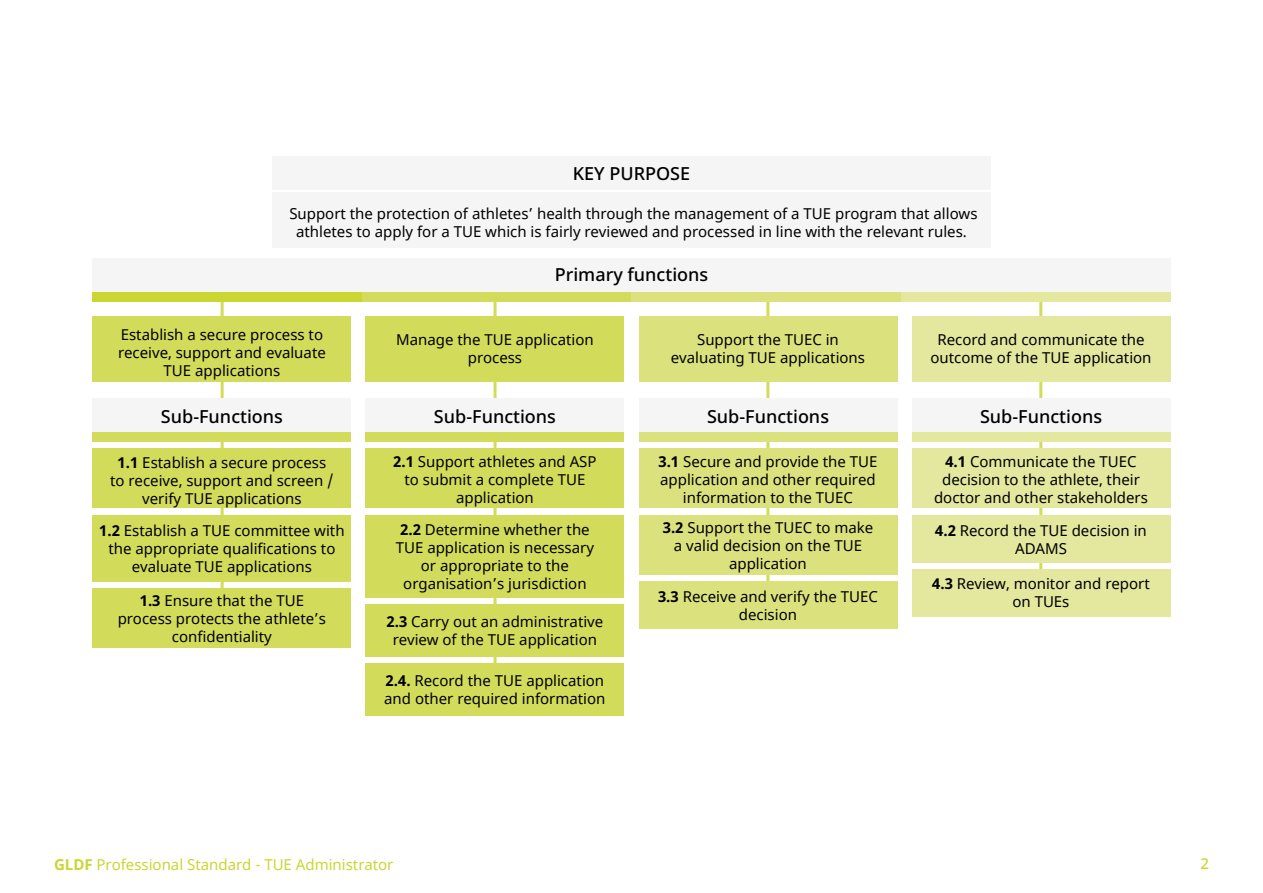
<style>
.page{position:relative;width:1263px;height:893px;background:#fff}
.page>*{position:absolute;margin:0;border:0;box-sizing:border-box;transform-origin:0 0}
.t1{font:500 18px "Noto Sans";color:#000}
.t2{font:15px/18px "Noto Sans";color:#000;text-align:center}
.t3{font:15px "Noto Sans";color:#cad632}
.t4{font:500 15px "Noto Sans";color:#cad632}
.s1{font-weight:700}
</style>
<div class="page">
<div style="left:272px;top:193px;width:719px;height:55px;background:#f5f5f5"></div>
<div style="left:272px;top:156px;width:719px;height:33px;background:#f5f5f5"></div>
<hr style="left:221px;top:297px;width:3px;height:314px;background:#d3dc5a">
<hr style="left:493px;top:297px;width:3px;height:380px;background:#d3dc5a">
<hr style="left:766px;top:297px;width:3px;height:314px;background:#d3dc5a">
<hr style="left:1039px;top:297px;width:3px;height:314px;background:#d3dc5a">
<div style="left:92px;top:316px;width:259px;height:65px;background:#d3dc5a"></div>
<div style="left:365px;top:316px;width:259px;height:65px;background:#d3dc5a"></div>
<div style="left:638px;top:316px;width:259px;height:65px;background:#dbe27d"></div>
<div style="left:911px;top:316px;width:259px;height:65px;background:#e3e89e"></div>
<div style="left:92px;top:449px;width:259px;height:59px;background:#d3dc5a"></div>
<div style="left:365px;top:449px;width:259px;height:59px;background:#d3dc5a"></div>
<div style="left:638px;top:449px;width:259px;height:59px;background:#dbe27d"></div>
<div style="left:911px;top:449px;width:259px;height:59px;background:#e3e89e"></div>
<div style="left:92px;top:515px;width:259px;height:66px;background:#d3dc5a"></div>
<div style="left:365px;top:515px;width:259px;height:83px;background:#d3dc5a"></div>
<div style="left:638px;top:515px;width:259px;height:59px;background:#dbe27d"></div>
<div style="left:911px;top:515px;width:259px;height:47px;background:#e3e89e"></div>
<div style="left:92px;top:588px;width:259px;height:60px;background:#d3dc5a"></div>
<div style="left:365px;top:605px;width:259px;height:52px;background:#d3dc5a"></div>
<div style="left:638px;top:581px;width:259px;height:47px;background:#dbe27d"></div>
<div style="left:911px;top:569px;width:259px;height:47px;background:#e3e89e"></div>
<div style="left:365px;top:664px;width:259px;height:52px;background:#d3dc5a"></div>
<div style="left:92px;top:398px;width:259px;height:34px;background:#f5f5f5"></div>
<div style="left:365px;top:398px;width:259px;height:34px;background:#f5f5f5"></div>
<div style="left:638px;top:398px;width:259px;height:34px;background:#f5f5f5"></div>
<div style="left:911px;top:398px;width:259px;height:34px;background:#f5f5f5"></div>
<div style="left:92px;top:258px;width:1078px;height:33px;background:#f5f5f5"></div>
<div style="left:92px;top:292px;width:270px;height:10px;background:#cad632"></div>
<div style="left:92px;top:432px;width:259px;height:10px;background:#d3dc5a"></div>
<div style="left:365px;top:432px;width:259px;height:10px;background:#d3dc5a"></div>
<div style="left:638px;top:432px;width:259px;height:10px;background:#dbe27d"></div>
<div style="left:911px;top:432px;width:259px;height:10px;background:#e3e89e"></div>
<div style="left:362px;top:292px;width:269px;height:10px;background:#d3dc5a"></div>
<div style="left:631px;top:292px;width:270px;height:10px;background:#dbe27d"></div>
<div style="left:901px;top:292px;width:269px;height:10px;background:#e3e89e"></div>
<p class="t1" style="left:573px;top:161px;width:119px">KEY PURPOSE</p>
<p class="t2" style="left:289px;top:205px;width:690px">Support the protection of athletes’ health through the management of a TUE program that allows athletes to apply for a TUE which is fairly reviewed and processed in line with the relevant rules.</p>
<p class="t1" style="left:555px;top:262px;width:155px">Primary functions</p>
<p class="t2" style="left:118px;top:326px;width:209px">Establish a secure process to receive, support and evaluate<br>TUE applications</p>
<p class="t2" style="left:396px;top:331px;width:199px">Manage the TUE application process</p>
<p class="t2" style="left:671px;top:331px;width:196px">Support the TUEC in evaluating TUE applications</p>
<p class="t2" style="left:930px;top:331px;width:222px">Record and communicate the outcome of the TUE application</p>
<p class="t1" style="left:161px;top:403px;width:124px">Sub-Functions</p>
<p class="t1" style="left:434px;top:403px;width:124px">Sub-Functions</p>
<p class="t1" style="left:707px;top:403px;width:124px">Sub-Functions</p>
<p class="t1" style="left:980px;top:403px;width:124px">Sub-Functions</p>
<p class="t2" style="left:110px;top:454px;width:225px"><span class="s1">1.1</span> Establish a secure process to receive, support and screen / verify TUE applications</p>
<p class="t2" style="left:393px;top:453px;width:205px"><span class="s1">2.1</span> Support athletes and ASP to submit a complete TUE application</p>
<p class="t2" style="left:658px;top:453px;width:221px"><span class="s1">3.1</span> Secure and provide the TUE application and other required information to the TUEC</p>
<p class="t2" style="left:934px;top:453px;width:215px"><span class="s1">4.1</span> Communicate the TUEC decision to the athlete, their doctor and other stakeholders</p>
<p class="t2" style="left:99px;top:522px;width:247px"><span class="s1">1.2</span> Establish a TUE committee with the appropriate qualifications to evaluate TUE applications</p>
<p class="t2" style="left:396px;top:521px;width:200px"><span class="s1">2.2</span> Determine whether the<br>TUE application is necessary or appropriate to the organisation’s jurisdiction</p>
<p class="t2" style="left:663px;top:519px;width:212px"><span class="s1">3.2</span> Support the TUEC to make a valid decision on the TUE application</p>
<p class="t2" style="left:935px;top:522px;width:213px"><span class="s1">4.2</span> Record the TUE decision in<br>ADAMS</p>
<p class="t2" style="left:118px;top:592px;width:210px"><span class="s1">1.3</span> Ensure that the TUE process protects the athlete’s confidentiality</p>
<p class="t2" style="left:932px;top:575px;width:219px"><span class="s1">4.3</span> Review, monitor and report on TUEs</p>
<p class="t2" style="left:658px;top:588px;width:221px"><span class="s1">3.3</span> Receive and verify the TUEC decision</p>
<p class="t2" style="left:386px;top:613px;width:218px"><span class="s1">2.3</span> Carry out an administrative review of the TUE application</p>
<p class="t2" style="left:384px;top:672px;width:223px;text-align:left"><span class="s1">2.4.</span> Record the TUE application and other required information</p>
<p class="t3" style="left:54px;top:855px;width:341px"><span class="s1">GLDF</span> Professional Standard - TUE Administrator</p>
<p class="t4" style="left:1200px;top:853px;width:10px">2</p>
</div>
